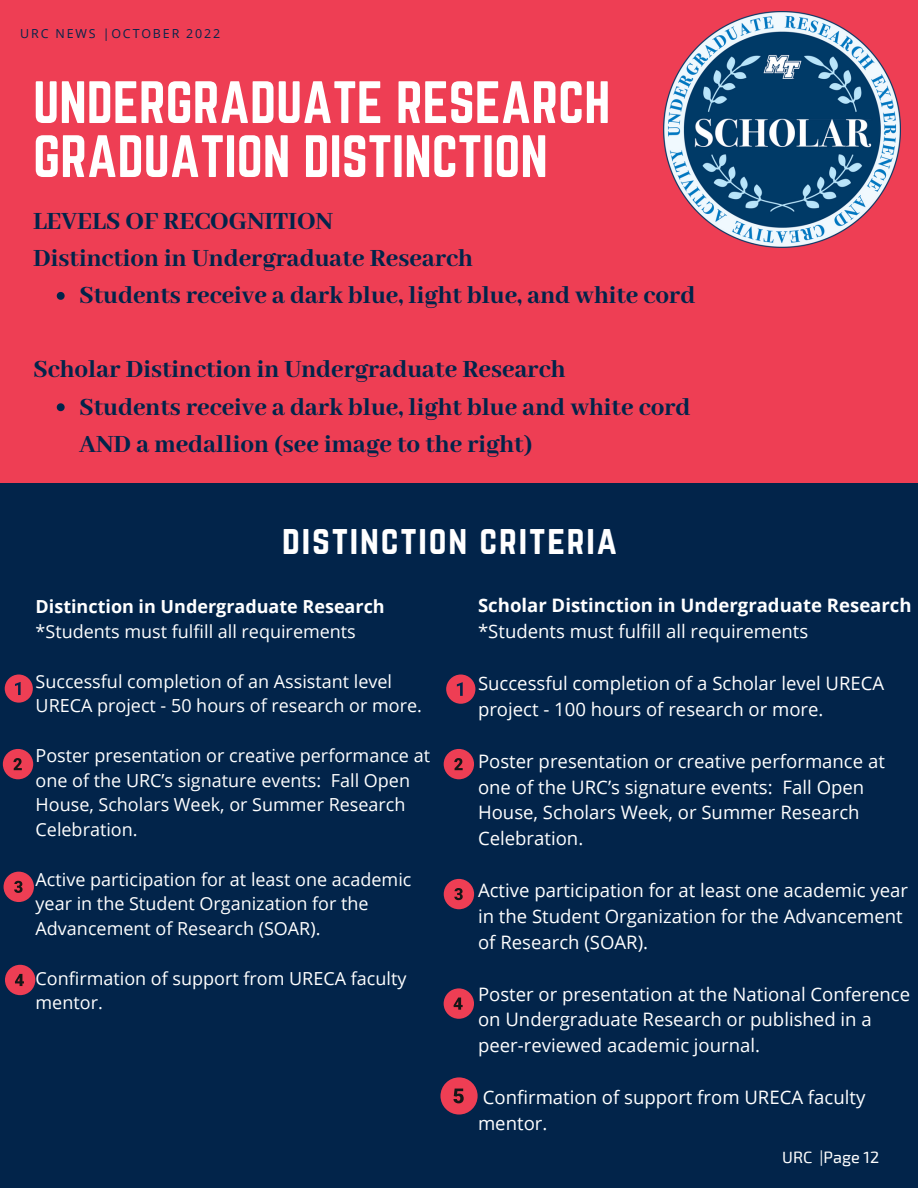
<style>
.page{position:relative;width:918px;height:1188px;background:#ee3e54}
.page>*{position:absolute;margin:0;border:0;box-sizing:border-box;transform-origin:0 0}
.t1{font:52.2px/54px "Norwester";color:#fff}
.t2{font:35.7px "Norwester";letter-spacing:.05em;color:#fff}
.t3{font:800 27px/37.2px "Abhaya Libre";color:#02244a}
.t4{font:18.6px/25.8px "Open Sans";color:#fff}
.t5{font:700 18.6px "Open Sans";color:#fff}
.t6{font:18px/24.8px "Open Sans";color:#fff}
.t7{font:700 18px "Open Sans";color:#fff}
.t8{font:16.2px "Exo 2";color:#fff}
.t9{font:12.45px "Open Sans";letter-spacing:.15em;color:#02244a}
</style>
<div class="page">
<div style="left:0;top:483px;width:918px;height:705px;background:#02244a"></div>
<svg style="left:5px;top:675px;width:28px;height:28px"></svg>
<div style="left:3px;top:749px;width:30px;height:30px;background:#ee3e54;border-radius:50%"></div>
<svg style="left:13px;top:758px;width:9px;height:12px"></svg>
<div style="left:4px;top:872px;width:30px;height:30px;background:#ee3e54;border-radius:50%"></div>
<svg style="left:14px;top:881px;width:9px;height:12px"></svg>
<div style="left:5px;top:965px;width:30px;height:30px;background:#ee3e54;border-radius:50%"></div>
<svg style="left:15px;top:974px;width:9px;height:12px"></svg>
<svg style="left:446px;top:675px;width:29px;height:29px"></svg>
<div style="left:444px;top:749px;width:30px;height:30px;background:#ee3e54;border-radius:50%"></div>
<svg style="left:454px;top:758px;width:9px;height:12px"></svg>
<div style="left:444px;top:879px;width:30px;height:30px;background:#ee3e54;border-radius:50%"></div>
<svg style="left:454px;top:888px;width:9px;height:12px"></svg>
<div style="left:444px;top:988px;width:30px;height:31px;background:#ee3e54;border-radius:50%"></div>
<svg style="left:454px;top:998px;width:9px;height:12px"></svg>
<div style="left:440px;top:1077px;width:38px;height:38px;background:#ee3e54;border-radius:50%"></div>
<svg style="left:453px;top:1089px;width:11px;height:14px"></svg>
<img style="left:664px;top:11px;width:236px;height:237px">
<svg style="left:57px;top:292px;width:8px;height:8px"></svg>
<svg style="left:57px;top:403px;width:8px;height:8px"></svg>
<p class="t9" style="left:20px;top:25px;width:202px">URC NEWS |OCTOBER 2022</p>
<h1 class="t1" style="left:33px;top:75px;width:579px">UNDERGRADUATE RESEARCH<br>GRADUATION DISTINCTION</h1>
<h3 class="t3" style="left:33px;top:204px;width:441px">LEVELS OF RECOGNITION<br>Distinction in Undergraduate Research</h3>
<h3 class="t3" style="left:79px;top:278px;width:618px">Students receive a dark blue, light blue, and white cord</h3>
<h3 class="t3" style="left:33px;top:352px;width:534px">Scholar Distinction in Undergraduate Research</h3>
<h3 class="t3" style="left:79px;top:389px;width:613px">Students receive a dark blue, light blue and white cord<br>AND a medallion (see image to the right)</h3>
<h2 class="t2" style="left:282px;top:519px;width:336px">distinction criteria</h2>
<p class="t7" style="left:36px;top:594px;width:351px">Distinction in Undergraduate Research</p>
<p class="t6" style="left:36px;top:619px;width:322px">*Students must fulfill all requirements</p>
<p class="t6" style="left:36px;top:668px;width:388px">Successful completion of an Assistant level<br>URECA project - 50 hours of research or more.</p>
<p class="t6" style="left:36px;top:742px;width:396px">Poster presentation or creative performance at one of the URC’s signature events: Fall Open House, Scholars Week, or Summer Research Celebration.</p>
<p class="t6" style="left:36px;top:866px;width:377px">Active participation for at least one academic year in the Student Organization for the<br>Advancement of Research (SOAR).</p>
<p class="t6" style="left:36px;top:965px;width:372px">Confirmation of support from URECA faculty mentor.</p>
<p class="t5" style="left:478px;top:593px;width:435px">Scholar Distinction in Undergraduate Research</p>
<p class="t4" style="left:478px;top:618px;width:332px">*Students must fulfill all requirements</p>
<p class="t4" style="left:478px;top:670px;width:408px">Successful completion of a Scholar level URECA project - 100 hours of research or more.</p>
<p class="t4" style="left:478px;top:748px;width:408px">Poster presentation or creative performance at one of the URC’s signature events: Fall Open House, Scholars Week, or Summer Research Celebration.</p>
<p class="t4" style="left:478px;top:877px;width:432px">Active participation for at least one academic year in the Student Organization for the Advancement of Research (SOAR).</p>
<p class="t4" style="left:478px;top:980px;width:434px">Poster or presentation at the National Conference on Undergraduate Research or published in a peer-reviewed academic journal.</p>
<p class="t4" style="left:478px;top:1084px;width:389px">Confirmation of support from URECA faculty mentor.</p>
<p class="t8" style="left:782px;top:1146px;width:98px">URC |Page 12</p>
</div>
